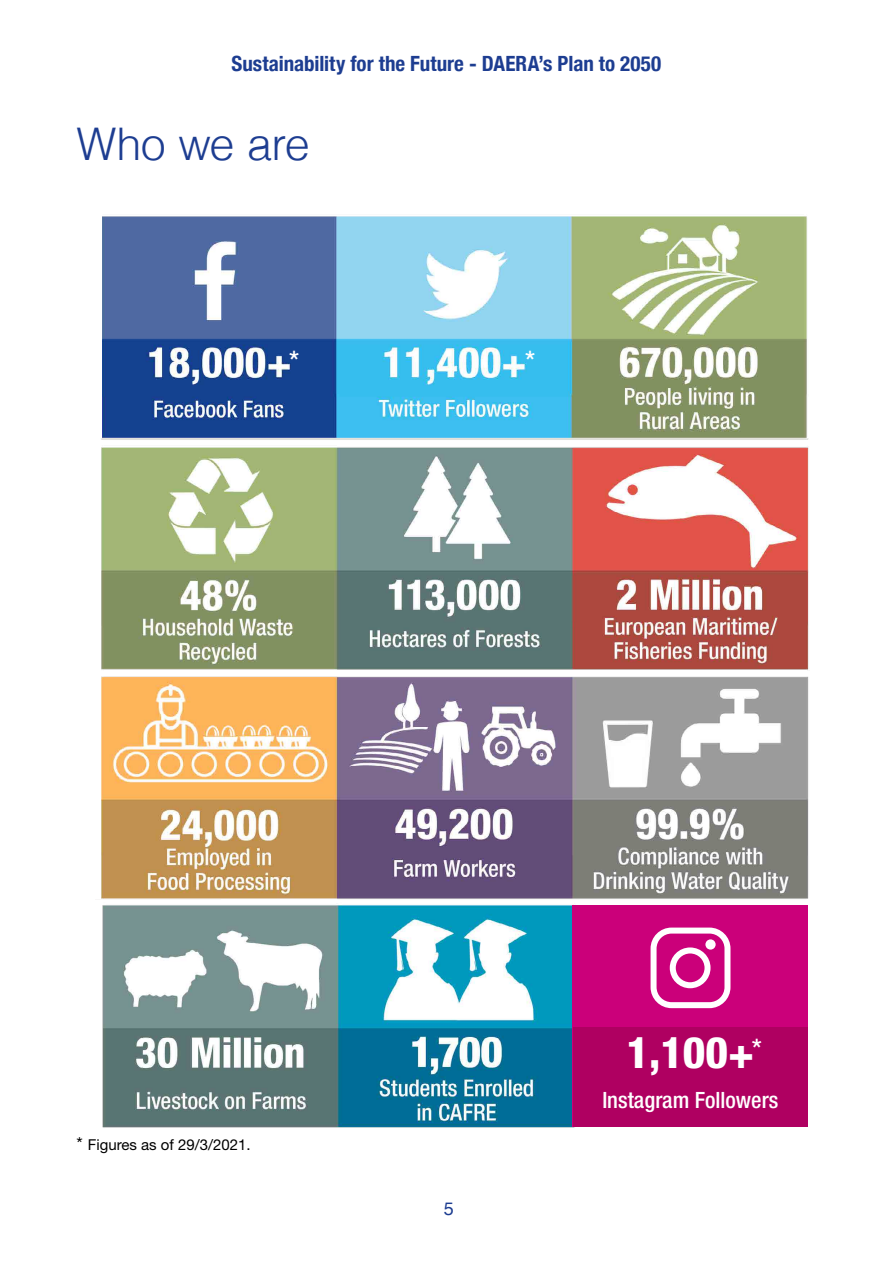
<style>
.page{position:relative;width:893px;height:1263px;background:#fff}
.page>*{position:absolute;margin:0;border:0;box-sizing:border-box;transform-origin:0 0}
._0_1_Chapter_Header{font:300 45px "Helvetica";letter-spacing:-.015em;color:#1d3d91}
.t1{font:800 condensed 43.5px "Helvetica Neue";color:#fff}
.t2{font:500 condensed 27px "Helvetica Neue";color:#fff}
.t3{font:500 condensed 22.5px "Helvetica Neue";color:#fff}
.t4{font:700 condensed 21px "Helvetica Neue";color:#1d3d91}
.t5{font:18px "Helvetica";color:#1d3d91}
.t6{font:15px "Helvetica Neue";color:#000}
.s1{font-size:18px}
</style>
<div class="page">
<img style="left:101px;top:439px;width:708px;height:460px">
<img style="left:102px;top:216px;width:706px;height:224px">
<img style="left:102px;top:905px;width:476px;height:223px">
<div style="left:572px;top:906px;width:236px;height:221px;background:#cb007a"></div>
<div style="left:573px;top:1028px;width:235px;height:99px;background:#af0061"></div>
<div style="left:651px;top:927px;width:79px;height:81px;border:6px solid #fff;border-radius:18px"></div>
<div style="left:670px;top:947px;width:40px;height:41px;border:6px solid #fff;border-radius:50%"></div>
<div style="left:705px;top:939px;width:11px;height:10px;background:#fff;border-radius:50%"></div>
<p class="t4" style="left:232px;top:46px;width:431px">Sustainability for the Future - DAERA’s Plan to 2050</p>
<p class="_0_1_Chapter_Header" style="left:77px;top:106px;width:235px">Who we are</p>
<p class="t2" style="left:289px;top:344px;width:11px">*</p>
<p class="t2" style="left:525px;top:345px;width:11px">*</p>
<p class="t6" style="left:77px;top:1135px;width:176px"><span class="s1">*</span> Figures as of 29/3/2021.</p>
<p class="t5" style="left:444px;top:1193px;width:12px">5</p>
<p class="t1" style="left:626px;top:1026px;width:129px">1,100+</p>
<p class="t2" style="left:752px;top:1032px;width:11px">*</p>
<p class="t3" style="left:602px;top:1087px;width:178px">Instagram Followers</p>
</div>
